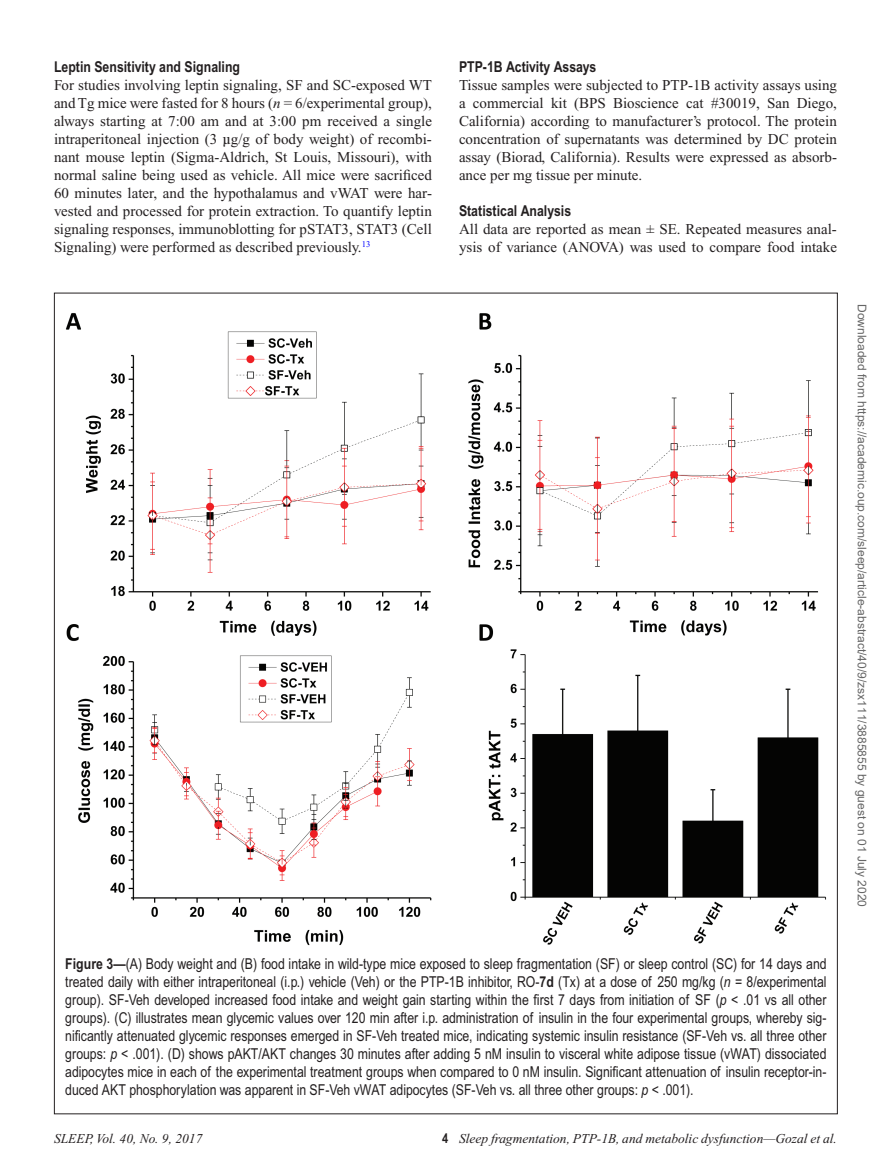
<style>
.page{position:relative;width:891px;height:1175px;background:#fff}
.page>*{position:absolute;margin:0;border:0;box-sizing:border-box;transform-origin:0 0}
.t1{font:15px/18px "Arial Narrow MT Std";color:#231f20;text-align:justify}
.t2{font:15px/18px "Times New Roman";color:#231f20;text-align:justify}
.t3{font:700 15px "Arial Narrow MT Std";color:#231f20}
.t4{font:italic 13.5px "Times New Roman";color:#231f20}
.t5{font:12px "Arial";color:#666}
.s1{font-style:italic}
.s2{font-family:"Gandhari Unicode"}
.s3{font-weight:700}
.s4{font-family:"Arial Narrow";font-weight:700;font-style:normal}
</style>
<div class="page">
<img style="left:66px;top:313px;width:761px;height:632px">
<p class="t3" style="left:54px;top:57px;width:188px">Leptin Sensitivity and Signaling</p>
<p class="t2" style="left:54px;top:76px;width:380px">For studies involving leptin signaling, SF and SC-exposed WT and Tg mice were fasted for 8 hours (<span class="s1">n</span> = 6/experimental group), always starting at 7:00 am and at 3:00 pm received a single intraperitoneal injection (3 <span class="s2">µ</span>g/g of body weight) of recombi&shy;nant mouse leptin (Sigma-Aldrich, St Louis, Missouri), with normal saline being used as vehicle. All mice were sacrificed 60 minutes later, and the hypothalamus and vWAT were har&shy;vested and processed for protein extraction. To quantify leptin signaling responses, immunoblotting for pSTAT3, STAT3 (Cell Signaling) were performed as described previously.<sup>13</sup></p>
<p class="t3" style="left:459px;top:57px;width:139px">PTP-1B Activity Assays</p>
<p class="t2" style="left:459px;top:76px;width:380px">Tissue samples were subjected to PTP-1B activity assays using a commercial kit (BPS Bioscience cat #30019, San Diego, California) according to manufacturer’s protocol. The protein concentration of supernatants was determined by DC protein assay (Biorad, California). Results were expressed as absorb&shy;ance per mg tissue per minute.</p>
<p class="t3" style="left:459px;top:201px;width:114px">Statistical Analysis</p>
<p class="t2" style="left:459px;top:220px;width:379px">All data are reported as mean ± SE. Repeated measures anal&shy;ysis of variance (ANOVA) was used to compare food intake</p>
<p class="t5" style="left:866px;top:304px;width:604px;rotate:90deg">Downloaded from https://academic.oup.com/sleep/article-abstract/40/9/zsx111/3885855 by guest on 01 July 2020</p>
<p class="t1" style="left:65px;top:954px;width:763px"><span class="s3">Figure 3—</span>(A) Body weight and (B) food intake in wild-type mice exposed to sleep fragmentation (SF) or sleep control (SC) for 14 days and treated daily with either intraperitoneal (i.p.) vehicle (Veh) or the PTP-1B inhibitor, RO-<span class="s3">7d</span> (Tx) at a dose of 250 mg/kg (<span class="s1">n</span> = 8/experimental group). SF-Veh developed increased food intake and weight gain starting within the first 7 days from initiation of SF (<span class="s1">p</span> &lt; .01 vs all other groups). (C) illustrates mean glycemic values over 120 min after i.p. administration of insulin in the four experimental groups, whereby sig&shy;nificantly attenuated glycemic responses emerged in SF-Veh treated mice, indicating systemic insulin resistance (SF-Veh vs. all three other groups: <span class="s1">p</span> &lt; .001). (D) shows pAKT/AKT changes 30 minutes after adding 5 nM insulin to visceral white adipose tissue (vWAT) dissociated adipocytes mice in each of the experimental treatment groups when compared to 0 nM insulin. Significant attenuation of insulin receptor-in&shy;duced AKT phosphorylation was apparent in SF-Veh vWAT adipocytes (SF-Veh vs. all three other groups: <span class="s1">p</span> &lt; .001).</p>
<p class="t4" style="left:54px;top:1131px;width:150px">SLEEP, Vol. 40, No. 9, 2017</p>
<p class="t4" style="left:442px;top:1131px;width:396px"><span class="s4">4</span> Sleep fragmentation, PTP-1B, and metabolic dysfunction—Gozal et al.</p>
</div>
